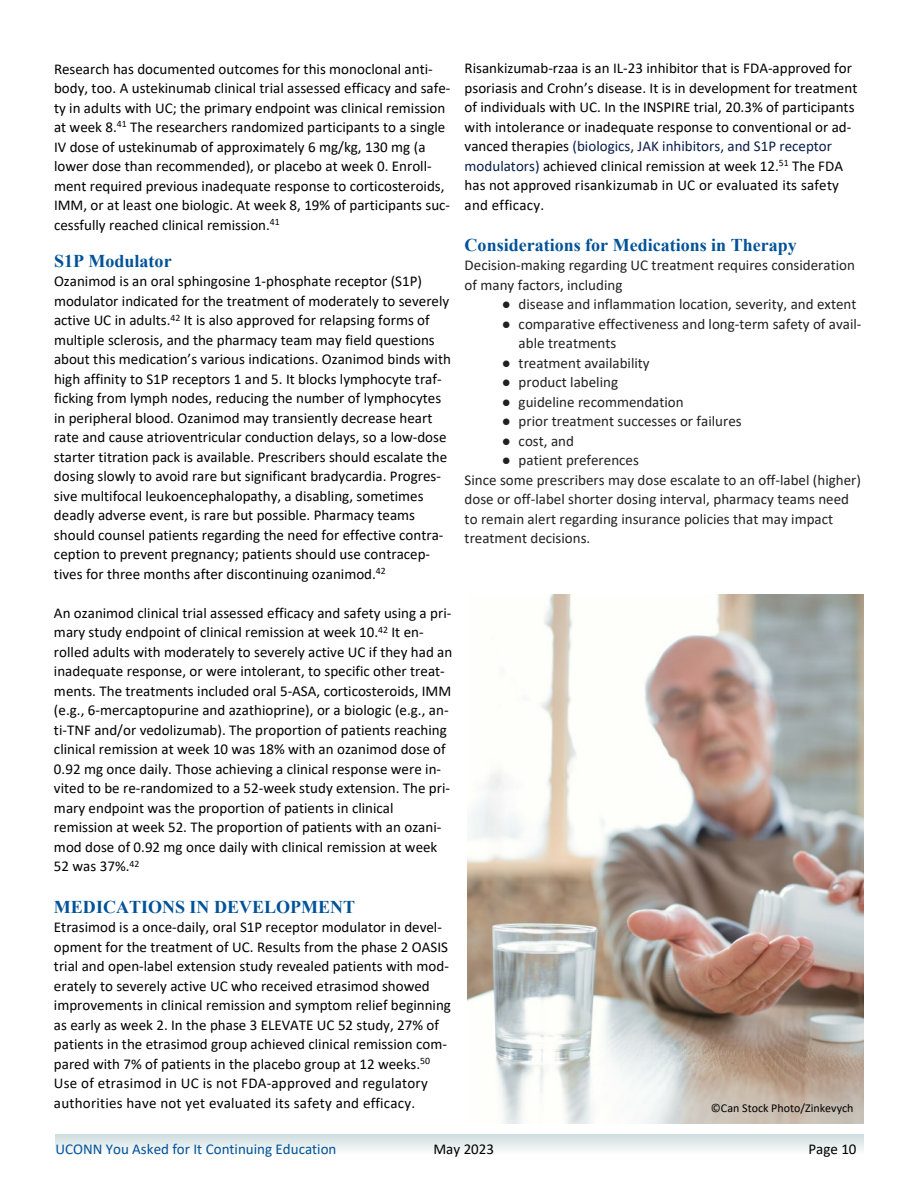
<style>
.page{position:relative;width:918px;height:1188px;background:#fff}
.page>*{position:absolute;margin:0;border:0;box-sizing:border-box;transform-origin:0 0}
.t1{font:700 18px "Times New Roman";color:#015298}
.t2{font:15px/19.5px "Calibri";color:#000}
.t3{font:15px/19.5px "Calibri";color:#212121}
.t4{font:15px "Calibri";color:#005298}
.t5{font:12px "Calibri";color:#000}
.s1{color:#071d49}
.s2{font-family:"Times New Roman"}
</style>
<div class="page">
<div style="left:55px;top:1134px;width:809px;height:20px;background:linear-gradient(to bottom,#cdddde,#f8fafa)"></div>
<img style="left:468px;top:594px;width:396px;height:530px">
<p class="t2" style="left:54px;top:60px;width:398px">Research has documented outcomes for this monoclonal anti&shy;body, too. A ustekinumab clinical trial assessed efficacy and safe&shy;ty in adults with UC; the primary endpoint was clinical remission at week 8.<sup>41</sup> The researchers randomized participants to a single IV dose of ustekinumab of approximately 6 mg/kg, 130 mg (a lower dose than recommended), or placebo at week 0. Enroll&shy;ment required previous inadequate response to corticosteroids, IMM, or at least one biologic. At week 8, 19% of participants suc&shy;cessfully reached clinical remission.<sup>41</sup></p>
<p class="t1" style="left:54px;top:255px;width:119px">S1P Modulator</p>
<p class="t2" style="left:54px;top:273px;width:398px">Ozanimod is an oral sphingosine 1-phosphate receptor (S1P) modulator indicated for the treatment of moderately to severely active UC in adults.<sup>42</sup> It is also approved for relapsing forms of multiple sclerosis, and the pharmacy team may field questions about this medication’s various indications. Ozanimod binds with high affinity to S1P receptors 1 and 5. It blocks lymphocyte traf&shy;ficking from lymph nodes, reducing the number of lymphocytes in peripheral blood. Ozanimod may transiently decrease heart rate and cause atrioventricular conduction delays, so a low-dose starter titration pack is available. Prescribers should escalate the dosing slowly to avoid rare but significant bradycardia. Progres&shy;sive multifocal leukoencephalopathy, a disabling, sometimes deadly adverse event, is rare but possible. Pharmacy teams should counsel patients regarding the need for effective contra&shy;ception to prevent pregnancy; patients should use contracep&shy;tives for three months after discontinuing ozanimod.<sup>42</sup></p>
<p class="t2" style="left:54px;top:604px;width:400px">An ozanimod clinical trial assessed efficacy and safety using a pri&shy;mary study endpoint of clinical remission at week 10.<sup>42</sup> It en&shy;rolled adults with moderately to severely active UC if they had an inadequate response, or were intolerant, to specific other treat&shy;ments. The treatments included oral 5-ASA, corticosteroids, IMM (e.g., 6-mercaptopurine and azathioprine), or a biologic (e.g., an&shy;ti-TNF and/or vedolizumab). The proportion of patients reaching clinical remission at week 10 was 18% with an ozanimod dose of 0.92 mg once daily. Those achieving a clinical response were in&shy;vited to be re-randomized to a 52-week study extension. The pri&shy;mary endpoint was the proportion of patients in clinical remission at week 52. The proportion of patients with an ozani&shy;mod dose of 0.92 mg once daily with clinical remission at week 52 was 37%.<sup>42</sup></p>
<p class="t1" style="left:54px;top:901px;width:303px">MEDICATIONS IN DEVELOPMENT</p>
<p class="t2" style="left:54px;top:919px;width:399px">Etrasimod is a once-daily, oral S1P receptor modulator in devel&shy;opment for the treatment of UC. Results from the phase 2 OASIS trial and open-label extension study revealed patients with mod&shy;erately to severely active UC who received etrasimod showed improvements in clinical remission and symptom relief beginning as early as week 2. In the phase 3 ELEVATE UC 52 study, 27% of patients in the etrasimod group achieved clinical remission com&shy;pared with 7% of patients in the placebo group at 12 weeks.<sup>50<br></sup>Use of etrasimod in UC is not FDA-approved and regulatory authorities have not yet evaluated its safety and efficacy.</p>
<p class="t2" style="left:465px;top:60px;width:394px">Risankizumab-rzaa is an IL-23 inhibitor that is FDA-approved for psoriasis and Crohn’s disease. It is in development for treatment of individuals with UC. In the INSPIRE trial, 20.3% of participants with intolerance or inadequate response to conventional or ad&shy;vanced therapies <span class="s1">(biologics, JAK inhibitors, and S1P receptor modulators)</span> achieved clinical remission at week 12.<sup>51</sup> The FDA has not approved risankizumab in UC or evaluated its safety and efficacy.</p>
<p class="t1" style="left:465px;top:239px;width:334px">Considerations for Medications in Therapy</p>
<p class="t3" style="left:465px;top:257px;width:392px">Decision-making regarding UC treatment requires consideration of many factors, including</p>
<p class="t3" style="left:502px;top:296px;width:356px"><span class="s2">●</span> disease and inflammation location, severity, and extent</p>
<p class="t3" style="left:519px;top:315px;width:344px;text-indent:-17px"><span class="s2">●</span> comparative effectiveness and long-term safety of avail&shy;able treatments</p>
<p class="t3" style="left:502px;top:354px;width:149px"><span class="s2">●</span> treatment availability</p>
<p class="t3" style="left:502px;top:374px;width:118px"><span class="s2">●</span> product labeling</p>
<p class="t3" style="left:502px;top:393px;width:183px"><span class="s2">●</span> guideline recommendation</p>
<p class="t3" style="left:502px;top:413px;width:241px"><span class="s2">●</span> prior treatment successes or failures</p>
<p class="t3" style="left:502px;top:432px;width:74px"><span class="s2">●</span> cost, and</p>
<p class="t3" style="left:465px;top:452px;width:398px;text-indent:37px"><span class="s2">●</span> patient preferences<br>Since some prescribers may dose escalate to an off-label (higher) dose or off-label shorter dosing interval, pharmacy teams need to remain alert regarding insurance policies that may impact treatment decisions.</p>
<p class="t5" style="left:711px;top:1103px;width:144px">©Can Stock Photo/Zinkevych</p>
<p class="t4" style="left:55px;top:1142px;width:283px">UCONN You Asked for It Continuing Education</p>
<p class="t2" style="left:433px;top:1140px;width:62px">May 2023</p>
<p class="t2" style="left:808px;top:1140px;width:50px">Page 10</p>
</div>
